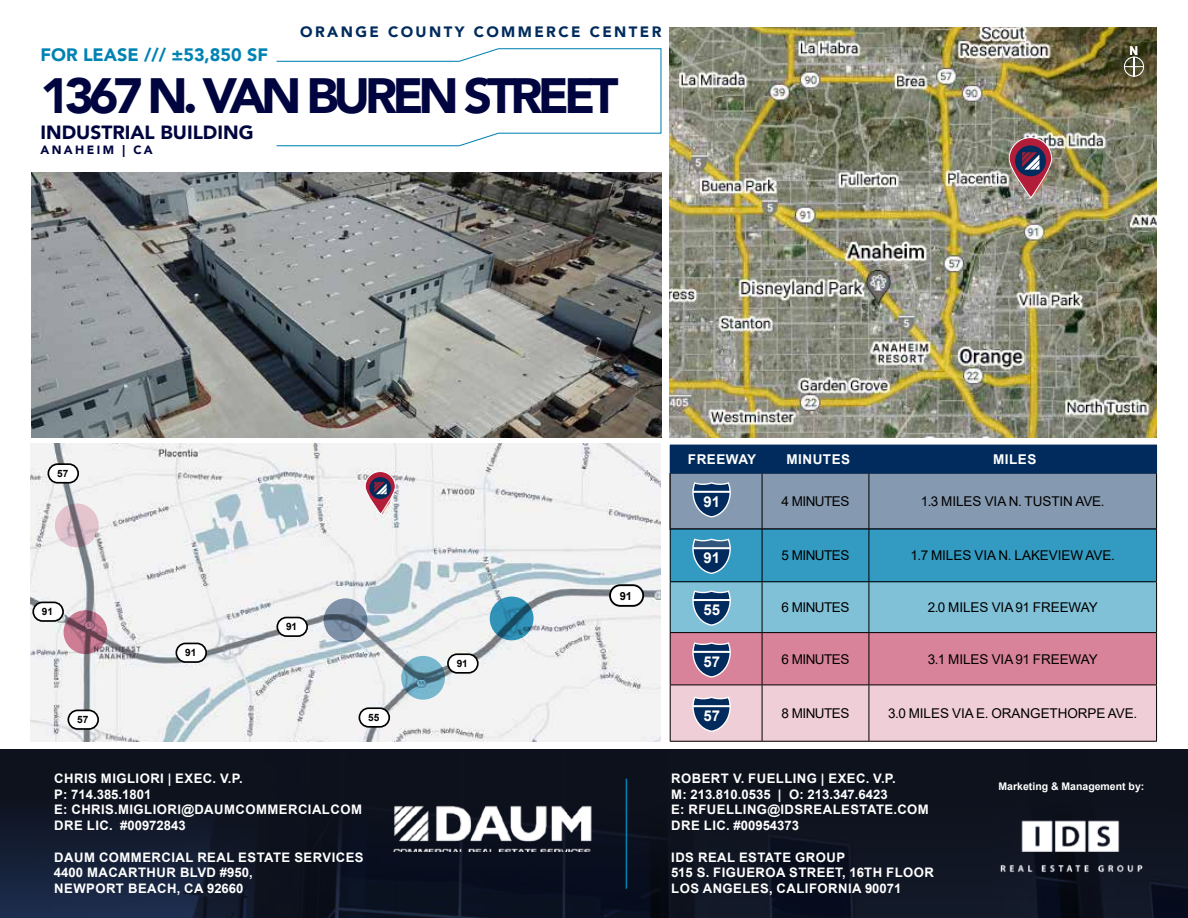
<style>
.page{position:relative;width:1188px;height:918px;background:#fff}
.page>*{position:absolute;margin:0;border:0;box-sizing:border-box;transform-origin:0 0}
.t1{font:900 49.5px "Avenir";letter-spacing:-.1em;color:#00053f}
.t2{font:900 19.05px "Avenir";color:#00053f}
.t3{font:900 18px "Avenir";color:#0083b2}
.t4{font:900 15px "Avenir";letter-spacing:.16em;color:#002b5c}
.t5{font:700 15px "Arial";color:#fff}
.t6{font:13.5px "Arial";letter-spacing:-.005em;color:#000}
.t7{font:13.5px "Arial";letter-spacing:-.04em;color:#000}
.t8{font:700 13.5px "Arial";letter-spacing:.035em;color:#fff}
.t9{font:700 13.05px/15.8px "Arial";letter-spacing:.035em;color:#fff}
.t10{font:700 12.15px "Arial";color:#fff}
.t11{font:900 12px "Avenir";letter-spacing:.2em;color:#00053f}
.t12{font:700 11.25px "Arial";color:#000}
.t13{font:700 10.5px "Arial";color:#fff}
.t14{font:700 10.05px "Arial";color:#000}
</style>
<div class="page">
<svg style="left:276px;top:48px;width:386px;height:99px"></svg>
<img style="left:0;top:750px;width:1188px;height:168px">
<img style="left:391px;top:802px;width:203px;height:49px">
<hr style="left:626px;top:779px;width:1px;height:110px;background:#0083b2">
<img style="left:974px;top:806px;width:195px;height:79px">
<img style="left:670px;top:27px;width:487px;height:410px">
<svg style="left:1009px;top:137px;width:43px;height:61px"></svg>
<div style="left:1015px;top:145px;width:31px;height:31px;background:#002b5c;border-radius:50%"></div>
<svg style="left:1022px;top:152px;width:17px;height:18px"></svg>
<svg style="left:1123px;top:56px;width:22px;height:21px"></svg>
<img style="left:31px;top:173px;width:631px;height:264px">
<img style="left:30px;top:444px;width:631px;height:298px">
<svg style="left:365px;top:471px;width:31px;height:43px"></svg>
<div style="left:369px;top:477px;width:22px;height:22px;background:#002b5c;border-radius:50%"></div>
<svg style="left:374px;top:482px;width:13px;height:12px"></svg>
<svg style="left:490px;top:597px;width:44px;height:43px"></svg>
<svg style="left:64px;top:610px;width:43px;height:44px"></svg>
<svg style="left:55px;top:503px;width:44px;height:44px;background:#cab0ba"></svg>
<svg style="left:401px;top:656px;width:44px;height:44px;background:#689db2"></svg>
<svg style="left:324px;top:598px;width:43px;height:44px"></svg>
<div style="left:670px;top:445px;width:487px;height:28px;background:#002b5c"></div>
<hr style="left:1156px;top:474px;width:1px;height:54px;background:#000">
<hr style="left:670px;top:529px;width:1px;height:52px;background:#000">
<hr style="left:869px;top:528px;width:288px;height:1px;background:#000">
<hr style="left:1156px;top:529px;width:1px;height:52px;background:#000">
<hr style="left:670px;top:581px;width:92px;height:1px;background:#000">
<hr style="left:670px;top:582px;width:1px;height:50px;background:#000">
<hr style="left:869px;top:581px;width:288px;height:1px;background:#000">
<hr style="left:1156px;top:582px;width:1px;height:50px;background:#000">
<hr style="left:670px;top:632px;width:92px;height:1px;background:#000">
<hr style="left:670px;top:633px;width:1px;height:52px;background:#000">
<hr style="left:869px;top:632px;width:288px;height:1px;background:#000">
<hr style="left:1156px;top:633px;width:1px;height:52px;background:#000">
<hr style="left:670px;top:685px;width:1px;height:56px;background:#000">
<hr style="left:1156px;top:685px;width:1px;height:56px;background:#000">
<hr style="left:670px;top:741px;width:92px;height:1px;background:#000">
<hr style="left:869px;top:741px;width:288px;height:1px;background:#000">
<hr style="left:869px;top:473px;width:288px;height:1px;background:#002b5c">
<div style="left:669px;top:473px;width:487px;height:57px;background:#8599b1"></div>
<div style="left:671px;top:529px;width:485px;height:53px;background:#339bc1"></div>
<div style="left:671px;top:632px;width:485px;height:53px;background:#d9839b"></div>
<div style="left:671px;top:582px;width:485px;height:50px;background:#80c1d8"></div>
<div style="left:671px;top:685px;width:485px;height:57px;background:#f0ced7"></div>
<svg style="left:692px;top:482px;width:39px;height:36px"></svg>
<svg style="left:692px;top:539px;width:39px;height:35px"></svg>
<svg style="left:692px;top:590px;width:39px;height:36px"></svg>
<svg style="left:692px;top:642px;width:39px;height:36px"></svg>
<svg style="left:692px;top:697px;width:39px;height:35px"></svg>
<div style="left:359px;top:708px;width:30px;height:19px;background:#fff;border-radius:9px"></div>
<div style="left:359px;top:707px;width:31px;height:21px;border:2px solid #000;border-radius:9px"></div>
<div style="left:68px;top:710px;width:30px;height:19px;background:#fff;border-radius:9px"></div>
<div style="left:68px;top:710px;width:31px;height:20px;border:2px solid #000;border-radius:9px"></div>
<div style="left:48px;top:464px;width:30px;height:19px;background:#fff;border-radius:9px"></div>
<div style="left:48px;top:463px;width:31px;height:21px;border:2px solid #000;border-radius:9px"></div>
<div style="left:448px;top:654px;width:30px;height:19px;background:#fff;border-radius:9px"></div>
<div style="left:447px;top:653px;width:32px;height:21px;border:2px solid #000;border-radius:9px"></div>
<div style="left:277px;top:618px;width:30px;height:18px;background:#fff;border-radius:9px"></div>
<div style="left:276px;top:617px;width:32px;height:20px;border:2px solid #000;border-radius:9px"></div>
<div style="left:176px;top:643px;width:30px;height:19px;background:#fff;border-radius:9px"></div>
<div style="left:175px;top:643px;width:32px;height:20px;border:2px solid #000;border-radius:9px"></div>
<div style="left:33px;top:602px;width:30px;height:19px;background:#fff;border-radius:9px"></div>
<div style="left:32px;top:602px;width:32px;height:20px;border:2px solid #000;border-radius:9px"></div>
<div style="left:610px;top:585px;width:33px;height:21px;background:#fff;border-radius:10px"></div>
<div style="left:609px;top:584px;width:35px;height:23px;border:2px solid #000;border-radius:10px"></div>
<p class="t4" style="left:300px;top:19px;width:363px">ORANGE COUNTY COMMERCE CENTER</p>
<h3 class="t3" style="left:40px;top:39px;width:229px">FOR LEASE /// ±53,850 SF</h3>
<h1 class="t1" style="left:40px;top:53px;width:580px">1367 N. VAN BUREN STREET</h1>
<h2 class="t2" style="left:40px;top:116px;width:215px">INDUSTRIAL BUILDING</h2>
<p class="t11" style="left:40px;top:139px;width:114px">ANAHEIM | CA</p>
<p class="t10" style="left:1130px;top:42px;width:10px">N</p>
<p class="t14" style="left:57px;top:467px;width:13px">57</p>
<p class="t14" style="left:42px;top:605px;width:13px">91</p>
<p class="t14" style="left:185px;top:646px;width:13px">91</p>
<p class="t14" style="left:286px;top:620px;width:13px">91</p>
<p class="t14" style="left:457px;top:657px;width:13px">91</p>
<p class="t12" style="left:620px;top:588px;width:14px">91</p>
<p class="t8" style="left:688px;top:450px;width:70px">FREEWAY</p>
<p class="t8" style="left:787px;top:450px;width:65px">MINUTES</p>
<p class="t8" style="left:993px;top:450px;width:45px">MILES</p>
<p class="t7" style="left:782px;top:492px;width:69px">4 MINUTES</p>
<p class="t6" style="left:921px;top:492px;width:186px">1.3 MILES VIA N. TUSTIN AVE.</p>
<p class="t5" style="left:704px;top:491px;width:18px">91</p>
<p class="t5" style="left:704px;top:547px;width:18px">91</p>
<p class="t7" style="left:782px;top:546px;width:69px">5 MINUTES</p>
<p class="t6" style="left:911px;top:546px;width:206px">1.7 MILES VIA N. LAKEVIEW AVE.</p>
<p class="t5" style="left:704px;top:599px;width:18px">55</p>
<p class="t7" style="left:782px;top:598px;width:69px">6 MINUTES</p>
<p class="t6" style="left:928px;top:598px;width:172px">2.0 MILES VIA 91 FREEWAY</p>
<p class="t5" style="left:704px;top:651px;width:18px">57</p>
<p class="t7" style="left:782px;top:650px;width:69px">6 MINUTES</p>
<p class="t6" style="left:928px;top:650px;width:172px">3.1 MILES VIA 91 FREEWAY</p>
<p class="t14" style="left:77px;top:713px;width:13px">57</p>
<p class="t14" style="left:368px;top:711px;width:13px">55</p>
<p class="t5" style="left:704px;top:705px;width:18px">57</p>
<p class="t7" style="left:782px;top:704px;width:69px">8 MINUTES</p>
<p class="t6" style="left:888px;top:704px;width:251px">3.0 MILES VIA E. ORANGETHORPE AVE.</p>
<p class="t9" style="left:54px;top:771px;width:309px">CHRIS MIGLIORI | EXEC. V.P.<br>P: 714.385.1801<br>E: CHRIS.MIGLIORI@DAUMCOMMERCIALCOM<br>DRE LIC. #00972843</p>
<p class="t9" style="left:54px;top:849px;width:311px">DAUM COMMERCIAL REAL ESTATE SERVICES<br>4400 MACARTHUR BLVD #950,<br>NEWPORT BEACH, CA 92660</p>
<p class="t9" style="left:671px;top:771px;width:259px">ROBERT V. FUELLING | EXEC. V.P.<br>M: 213.810.0535 | O: 213.347.6423<br>E: RFUELLING@IDSREALESTATE.COM<br>DRE LIC. #00954373</p>
<p class="t9" style="left:671px;top:849px;width:264px">IDS REAL ESTATE GROUP<br>515 S. FIGUEROA STREET, 16TH FLOOR<br>LOS ANGELES, CALIFORNIA 90071</p>
<p class="t13" style="left:999px;top:779px;width:147px">Marketing &amp; Management by:</p>
</div>
